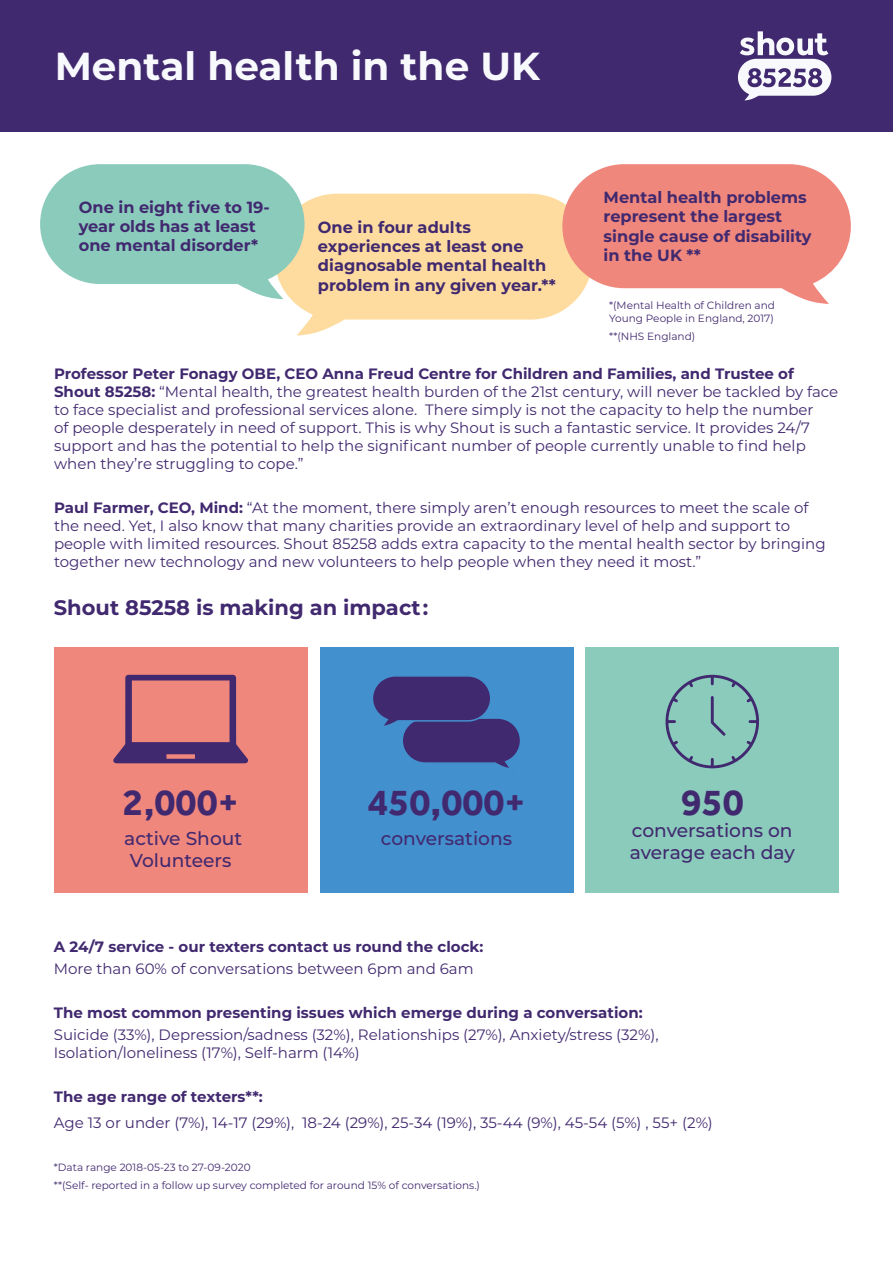
<style>
.page{position:relative;width:893px;height:1263px;background:#fff}
.page>*{position:absolute;margin:0;border:0;box-sizing:border-box;transform-origin:0 0}
.t1{font:700 39px "Montserrat";color:#f8f9fd}
.t2{font:700 38.55px "Effra";color:#41296f}
.t3{font:700 21px "Montserrat";color:#41296f}
.t4{font:500 18.6px/22.4px "Montserrat";color:#41296f;text-align:center}
.t5{font:700 16.2px/19.4px "Montserrat";color:#41296f}
.t6{font:15px/18px "Montserrat";color:#41296f}
.t7{font:700 15px "Montserrat";color:#41296f}
.t8{font:10.5px/12.6px "Montserrat";color:#41296f}
.s1{font-weight:700}
</style>
<div class="page">
<div style="left:54px;top:647px;width:253px;height:246px;background:#f0877d"></div>
<div style="left:320px;top:647px;width:253px;height:246px;background:#4390ce"></div>
<div style="left:586px;top:647px;width:253px;height:246px;background:#8acbbc"></div>
<div style="left:0;top:0;width:893px;height:132px;background:#41296f"></div>
<svg style="left:738px;top:31px;width:93px;height:70px"></svg>
<svg style="left:113px;top:675px;width:135px;height:88px"></svg>
<svg style="left:373px;top:676px;width:147px;height:92px"></svg>
<svg style="left:665px;top:675px;width:94px;height:93px"></svg>
<svg style="left:40px;top:164px;width:811px;height:172px"></svg>
<p class="t1" style="left:55px;top:38px;width:487px">Mental health in the UK</p>
<p class="t5" style="left:79px;top:196px;width:192px">One in eight five to 19- year olds has at least one mental disorder*</p>
<p class="t5" style="left:318px;top:216px;width:239px">One in four adults experiences at least one diagnosable mental health problem in any given year.**</p>
<p class="t5" style="left:604px;top:187px;width:209px">Mental health problems represent the largest single cause of disability in the UK **</p>
<p class="t8" style="left:609px;top:299px;width:167px">*(Mental Health of Children and<br>Young People in England, 2017)</p>
<p class="t8" style="left:609px;top:329px;width:88px">**(NHS England)</p>
<p class="t6" style="left:54px;top:364px;width:786px"><span class="s1">Professor Peter Fonagy OBE, CEO Anna Freud Centre for Children and Families, and Trustee of Shout 85258:</span> “Mental health, the greatest health burden of the 21st century, will never be tackled by face to face specialist and professional services alone. There simply is not the capacity to help the number<br>of people desperately in need of support. This is why Shout is such a fantastic service. It provides 24/7 support and has the potential to help the significant number of people currently unable to find help when they’re struggling to cope.”</p>
<p class="t6" style="left:54px;top:498px;width:773px"><span class="s1">Paul Farmer, CEO, Mind:</span> “At the moment, there simply aren’t enough resources to meet the scale of the need. Yet, I also know that many charities provide an extraordinary level of help and support to people with limited resources. Shout 85258 adds extra capacity to the mental health sector by bringing together new technology and new volunteers to help people when they need it most.”</p>
<p class="t3" style="left:54px;top:593px;width:376px">Shout 85258 is making an impact:</p>
<p class="t2" style="left:123px;top:779px;width:118px">2,000+</p>
<p class="t4" style="left:124px;top:826px;width:119px">active Shout<br>Volunteers</p>
<p class="t2" style="left:367px;top:779px;width:160px">450,000+</p>
<p class="t4" style="left:381px;top:826px;width:133px">conversations</p>
<p class="t2" style="left:681px;top:779px;width:65px">950</p>
<p class="t4" style="left:630px;top:818px;width:167px;text-align:left">conversations on average each day</p>
<p class="t7" style="left:54px;top:935px;width:431px">A 24/7 service - our texters contact us round the clock:</p>
<p class="t6" style="left:54px;top:959px;width:421px">More than 60% of conversations between 6pm and 6am</p>
<p class="t7" style="left:54px;top:1001px;width:590px">The most common presenting issues which emerge during a conversation:</p>
<p class="t6" style="left:54px;top:1025px;width:606px">Suicide (33%), Depression/sadness (32%), Relationships (27%), Anxiety/stress (32%),<br>Isolation/loneliness (17%), Self-harm (14%)</p>
<p class="t7" style="left:54px;top:1085px;width:210px">The age range of texters**:</p>
<p class="t6" style="left:54px;top:1113px;width:660px">Age 13 or under (7%), 14-17 (29%), 18-24 (29%), 25-34 (19%), 35-44 (9%), 45-54 (5%) , 55+ (2%)</p>
<p class="t8" style="left:54px;top:1161px;width:198px">*Data range 2018-05-23 to 27-09-2020</p>
<p class="t8" style="left:54px;top:1179px;width:428px">**(Self- reported in a follow up survey completed for around 15% of conversations.)</p>
</div>
